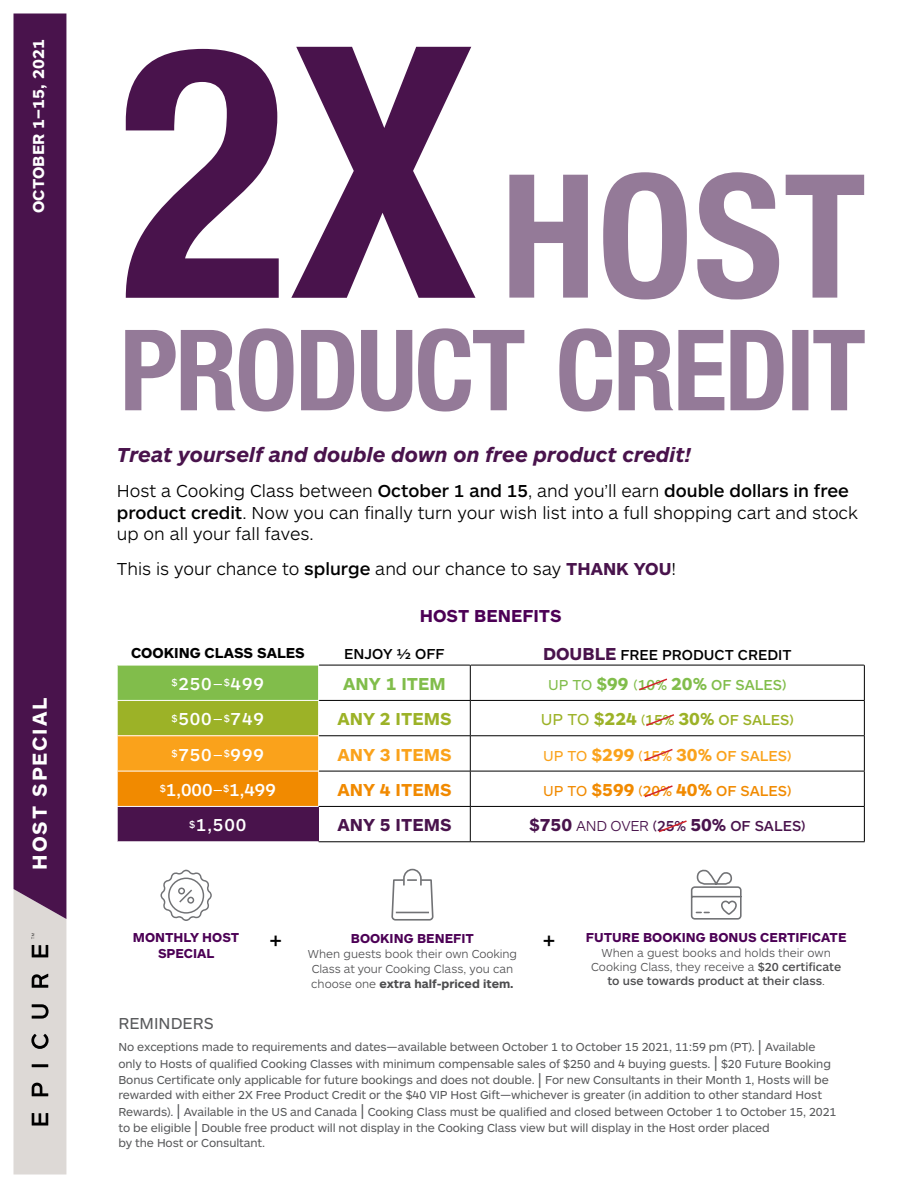
<style>
.page{position:relative;width:918px;height:1188px;background:#fff}
.page>*{position:absolute;margin:0;border:0;box-sizing:border-box;transform-origin:0 0}
.t1{font:500 21.45px "ARS Maquette Pro";color:#000}
.t2{font:italic 700 21px "ARS Maquette Pro";color:#49134c}
.t3{font:700 21px "ARS Maquette Pro";letter-spacing:.09em;color:#fff}
.t4{font:300 18px/21.6px "ARS Maquette Pro";color:#000}
.t5{font:500 18px "ARS Maquette Pro";letter-spacing:.05em;color:#fff}
.t6{font:700 18px "ARS Maquette Pro";color:#4c0055}
.t7{font:700 18px "ARS Maquette Pro";color:#9cb227}
.t8{font:700 18px "ARS Maquette Pro";color:#faa21b}
.t9{font:700 18px "ARS Maquette Pro";color:#f18a00}
.t10{font:700 18px "ARS Maquette Pro";color:#49134c}
.t11{font:700 18px "ARS Maquette Pro";color:#81bd4b}
.t12{font:700 16.5px "ARS Maquette Pro";letter-spacing:.01em;color:#fff}
.t13{font:16.5px "ARS Maquette Pro";color:#58595b}
.t14{font:500 15px "ARS Maquette Pro";color:#000}
.t15{font:500 15px "ARS Maquette Pro";color:#49134c}
.t16{font:500 15px "ARS Maquette Pro";color:#9cb227}
.t17{font:500 15px "ARS Maquette Pro";color:#faa21b}
.t18{font:500 15px "ARS Maquette Pro";color:#f18a00}
.t19{font:500 15px "ARS Maquette Pro";color:#81bd4b}
.t20{font:700 15px "ARS Maquette Pro";color:#000}
.t21{font:700 13.5px/16.2px "ARS Maquette Pro";color:#4c0055;text-align:center}
.t22{font:12px/16.5px "ARS Maquette Pro";letter-spacing:-.01em;color:#58595b}
.t23{font:300 12px/14.4px "ARS Maquette Pro";color:#4d4d4f;text-align:center}
.s1{font-weight:500}
.s2{font-weight:700;color:#49134c}
.s3{font-weight:700;font-size:18px;color:#49134c}
.s4{font-weight:300}
.s5{font-weight:400}
.s6{font-weight:700;font-size:18px}
.s7{font-weight:400;font-size:16.5px}
.s8{font-weight:700}
.s9{font-size:18px}
</style>
<div class="page">
<div style="left:14px;top:14px;width:52px;height:875px;background:#49134c"></div>
<svg style="left:14px;top:889px;width:52px;height:285px;background:#c9c3c3"></svg>
<svg style="left:125px;top:328px;width:740px;height:84px"></svg>
<svg style="left:509px;top:172px;width:355px;height:127px"></svg>
<svg style="left:126px;top:47px;width:349px;height:251px;fill:#49134c"></svg>
<svg style="left:690px;top:870px;width:52px;height:50px"></svg>
<svg style="left:391px;top:868px;width:43px;height:53px"></svg>
<svg style="left:161px;top:870px;width:51px;height:51px"></svg>
<div style="left:117px;top:665px;width:202px;height:35px;background:#81bd4b"></div>
<div style="left:117px;top:700px;width:202px;height:36px;background:#9cb227"></div>
<div style="left:117px;top:736px;width:202px;height:35px;background:#faa21b"></div>
<div style="left:117px;top:771px;width:202px;height:35px;background:#f18a00"></div>
<div style="left:117px;top:806px;width:202px;height:36px;background:#49134c"></div>
<hr style="left:319px;top:665px;width:151px;height:1px;background:#000">
<hr style="left:470px;top:665px;width:395px;height:1px;background:#000">
<hr style="left:470px;top:665px;width:1px;height:35px;background:#000">
<hr style="left:864px;top:665px;width:1px;height:35px;background:#000">
<hr style="left:319px;top:700px;width:151px;height:1px;background:#000">
<hr style="left:470px;top:700px;width:395px;height:1px;background:#000">
<hr style="left:470px;top:701px;width:1px;height:34px;background:#000">
<hr style="left:864px;top:701px;width:1px;height:34px;background:#000">
<hr style="left:319px;top:735px;width:151px;height:1px;background:#000">
<hr style="left:470px;top:735px;width:395px;height:1px;background:#000">
<hr style="left:470px;top:736px;width:1px;height:35px;background:#000">
<hr style="left:864px;top:736px;width:1px;height:35px;background:#000">
<hr style="left:319px;top:771px;width:151px;height:1px;background:#000">
<hr style="left:470px;top:771px;width:395px;height:1px;background:#000">
<hr style="left:470px;top:771px;width:1px;height:35px;background:#000">
<hr style="left:864px;top:771px;width:1px;height:35px;background:#000">
<hr style="left:319px;top:806px;width:151px;height:1px;background:#000">
<hr style="left:470px;top:806px;width:395px;height:1px;background:#000">
<hr style="left:470px;top:807px;width:1px;height:34px;background:#000">
<hr style="left:864px;top:807px;width:1px;height:34px;background:#000">
<hr style="left:319px;top:841px;width:151px;height:1px;background:#000">
<hr style="left:470px;top:841px;width:395px;height:1px;background:#000">
<hr style="left:318px;top:665px;width:1px;height:35px;background:#fff">
<hr style="left:318px;top:700px;width:1px;height:36px;background:#fff">
<hr style="left:318px;top:736px;width:1px;height:35px;background:#fff">
<hr style="left:318px;top:771px;width:1px;height:35px;background:#fff">
<hr style="left:117px;top:665px;width:201px;height:1px;background:#fff">
<hr style="left:117px;top:665px;width:1px;height:35px;background:#fff">
<hr style="left:117px;top:700px;width:201px;height:1px;background:#fff">
<hr style="left:117px;top:701px;width:1px;height:34px;background:#fff">
<hr style="left:117px;top:735px;width:201px;height:1px;background:#fff">
<hr style="left:117px;top:736px;width:1px;height:35px;background:#fff">
<hr style="left:117px;top:771px;width:201px;height:1px;background:#fff">
<hr style="left:117px;top:771px;width:1px;height:35px;background:#fff">
<hr style="left:117px;top:806px;width:202px;height:1px;background:#fff">
<hr style="left:117px;top:807px;width:1px;height:34px;background:#fff">
<hr style="left:117px;top:841px;width:202px;height:1px;background:#fff">
<svg style="left:319px;top:664px;width:546px;height:1px"></svg>
<svg style="left:639px;top:678px;width:29px;height:13px"></svg>
<svg style="left:646px;top:714px;width:29px;height:12px"></svg>
<svg style="left:644px;top:749px;width:29px;height:12px"></svg>
<svg style="left:644px;top:785px;width:29px;height:13px"></svg>
<svg style="left:658px;top:820px;width:29px;height:13px"></svg>
<h3 class="t12" style="left:28px;top:213px;width:176px;rotate:-90deg">OCTOBER 1–15, 2021</h3>
<h2 class="t3" style="left:26px;top:870px;width:173px;rotate:-90deg">HOST SPECIAL</h2>
<h2 class="t2" style="left:117px;top:441px;width:576px">Treat yourself and double down on free product credit!</h2>
<h3 class="t4" style="left:117px;top:479px;width:743px">Host a Cooking Class between <span class="s1">October 1 and 15</span>, and you’ll earn <span class="s1">double dollars in free product credit</span>. Now you can finally turn your wish list into a full shopping cart and stock up on all your fall faves.</h3>
<h3 class="t4" style="left:117px;top:558px;width:561px">This is your chance to <span class="s1">splurge</span> and our chance to say <span class="s2">THANK YOU</span>!</h3>
<h3 class="t6" style="left:420px;top:604px;width:143px">HOST BENEFITS</h3>
<p class="t20" style="left:131px;top:643px;width:175px">COOKING CLASS SALES</p>
<p class="t14" style="left:344px;top:644px;width:102px">ENJOY ½ OFF</p>
<p class="t14" style="left:543px;top:645px;width:250px"><span class="s3">DOUBLE</span> FREE PRODUCT CREDIT</p>
<h3 class="t5" style="left:172px;top:672px;width:94px"><sup>$</sup>250<span class="s4">–</span><sup>$</sup>499</h3>
<h3 class="t11" style="left:343px;top:672px;width:104px">ANY 1 ITEM</h3>
<p class="t19" style="left:548px;top:675px;width:240px"><span class="s5">UP TO</span> <span class="s6">$99</span> <span class="s5">(</span>10% <span class="s6">20%</span> OF SALES)</p>
<h3 class="t5" style="left:172px;top:707px;width:94px"><sup>$</sup>500<span class="s4">–</span><sup>$</sup>749</h3>
<h3 class="t7" style="left:337px;top:707px;width:116px">ANY 2 ITEMS</h3>
<p class="t16" style="left:541px;top:710px;width:254px"><span class="s7">UP TO</span> <span class="s6">$224</span> <span class="s5">(</span>15% <span class="s6">30%</span> OF SALES)</p>
<h3 class="t5" style="left:172px;top:743px;width:94px"><sup>$</sup>750<span class="s4">–</span><sup>$</sup>999</h3>
<h3 class="t8" style="left:337px;top:743px;width:116px">ANY 3 ITEMS</h3>
<p class="t17" style="left:543px;top:746px;width:250px"><span class="s5">UP TO</span> <span class="s6">$299</span> <span class="s5">(</span>15% <span class="s6">30%</span> OF SALES)</p>
<h3 class="t5" style="left:160px;top:778px;width:118px"><sup>$</sup>1,000<span class="s4">–</span><sup>$</sup>1,499</h3>
<h3 class="t9" style="left:337px;top:778px;width:116px">ANY 4 ITEMS</h3>
<p class="t18" style="left:543px;top:781px;width:250px"><span class="s5">UP TO</span> <span class="s6">$599</span> <span class="s5">(</span>20% <span class="s6">40%</span> OF SALES)</p>
<h3 class="t5" style="left:189px;top:813px;width:59px"><sup>$</sup>1,500</h3>
<h3 class="t10" style="left:337px;top:813px;width:116px">ANY 5 ITEMS</h3>
<p class="t15" style="left:529px;top:816px;width:278px"><span class="s6">$750</span> <span class="s4">AND OVER</span> <span class="s5">(</span>25% <span class="s6">50%</span> OF SALES)</p>
<p class="t21" style="left:133px;top:928px;width:108px">MONTHLY HOST<br>SPECIAL</p>
<h1 class="t1" style="left:269px;top:927px;width:14px">+</h1>
<h1 class="t1" style="left:543px;top:927px;width:14px">+</h1>
<p class="t21" style="left:586px;top:929px;width:262px">FUTURE BOOKING BONUS CERTIFICATE</p>
<p class="t23" style="left:591px;top:945px;width:252px">When a guest books and holds their own<br>Cooking Class, they receive a <span class="s1">$20 certificate to use towards product at their class</span>.</p>
<p class="t21" style="left:351px;top:930px;width:124px">BOOKING BENEFIT</p>
<p class="t23" style="left:308px;top:946px;width:211px;line-height:15px;text-align:left">When guests book their own Cooking<br>Class at your Cooking Class, you can choose one <span class="s8">extra half-priced item.</span></p>
<h3 class="t13" style="left:118px;top:1012px;width:97px">REMINDERS</h3>
<p class="t22" style="left:118px;top:1038px;width:714px">No exceptions made to requirements and dates—available between October 1 to October 15 2021, 11:59 pm (PT). <span class="s9">|</span> Available only to Hosts of qualified Cooking Classes with minimum compensable sales of $250 and 4 buying guests. <span class="s9">|</span> $20 Future Booking<br>Bonus Certificate only applicable for future bookings and does not double. <span class="s9">|</span> For new Consultants in their Month 1, Hosts will be</p>
<p class="t22" style="left:118px;top:1086px;width:720px">rewarded with either 2X Free Product Credit or the $40 VIP Host Gift—whichever is greater (in addition to other standard Host<br>Rewards). <span class="s9">|</span> Available in the US and Canada <span class="s9">|</span> Cooking Class must be qualified and closed between October 1 to October 15, 2021 to be eligible <span class="s9">|</span> Double free product will not display in the Cooking Class view but will display in the Host order placed</p>
<p class="t22" style="left:118px;top:1134px;width:148px">by the Host or Consultant.</p>
</div>
